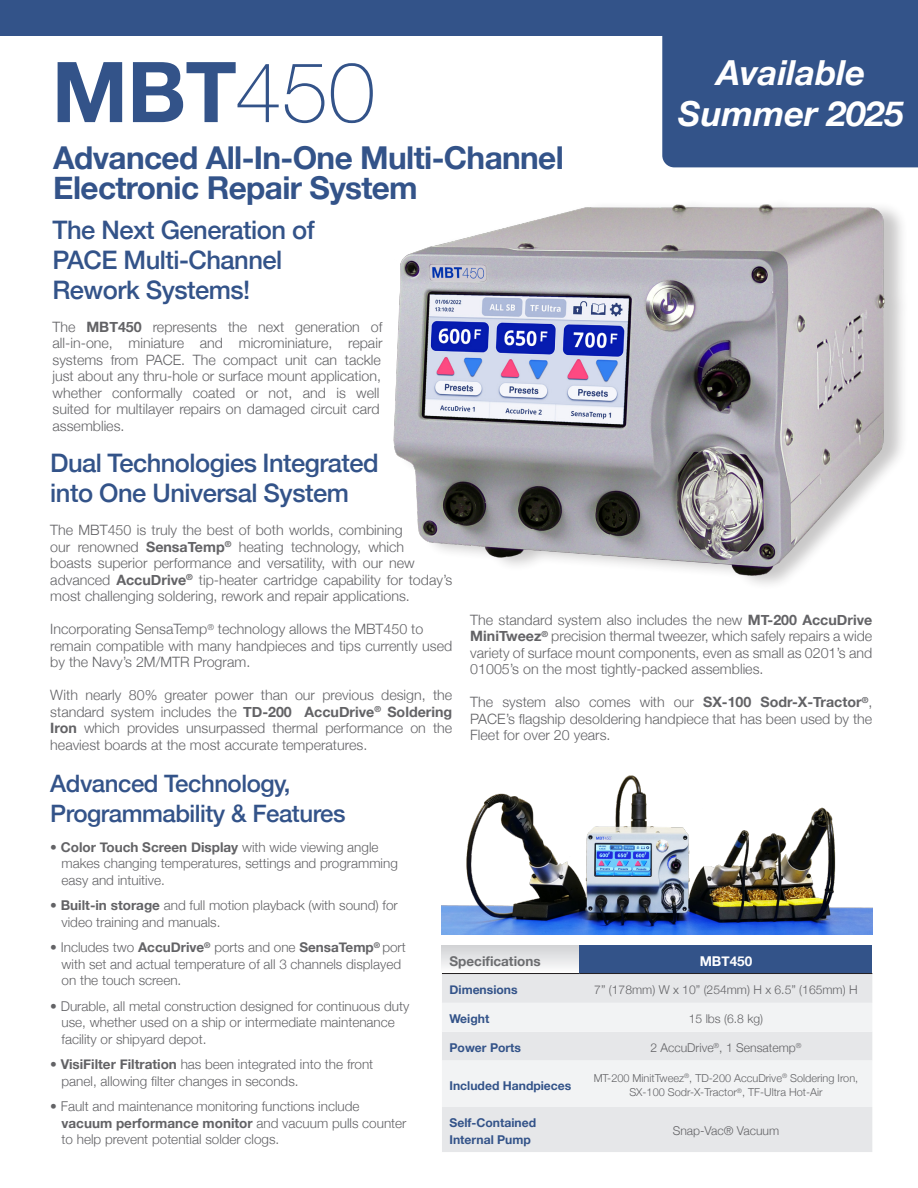
<style>
.page{position:relative;width:918px;height:1188px;background:#fff}
.page>*{position:absolute;margin:0;border:0;box-sizing:border-box;transform-origin:0 0}
.Body_Copy{font:700 84px "Helvetica Neue";color:#335389}
.t1{font:italic 700 34.5px "Helvetica Neue";color:#fff}
.t2{font:700 31.5px "Helvetica Neue";letter-spacing:-.02em;color:#335389}
.Body_Copy-2{font:500 25.5px/30px "Helvetica Neue";letter-spacing:-.02em;color:#335389}
.Body_Copy-3{font:500 24px/30px "Helvetica Neue";letter-spacing:-.02em;color:#335389}
.Body_Copy-4{font:300 14.25px/16.5px "Helvetica Neue";color:#636366}
.Body_Copy-5{font:300 13.5px/16.5px "Helvetica Neue";color:#636366}
.Body_Copy-6{font:700 13.5px "Helvetica Neue";color:#6c6d70}
.Body_Copy-7{font:700 13.5px "Helvetica Neue";color:#fff}
.Body_Copy-8{font:300 12.15px "Helvetica Neue";color:#636366}
.Body_Copy-9{font:700 12.15px/16.2px "Helvetica Neue";color:#335389}
.Body_Copy-10{font:300 10.95px/14.5px "Helvetica Neue";color:#636366;text-align:center}
.s1{font-weight:100}
.s2{font-weight:700}
</style>
<div class="page">
<div style="left:0;top:0;width:918px;height:36px;background:#335389"></div>
<div style="left:662px;top:36px;width:256px;height:131px;background:#335389"></div>
<img style="left:393px;top:204px;width:510px;height:380px">
<img style="left:442px;top:775px;width:430px;height:159px">
<svg style="left:442px;top:945px;width:138px;height:28px"></svg>
<div style="left:580px;top:945px;width:292px;height:29px;background:#335389"></div>
<div style="left:442px;top:974px;width:430px;height:178px;background:#e6e7e9"></div>
<svg style="left:442px;top:1003px;width:430px;height:104px;fill:#f2f3f4"></svg>
<hr style="left:442px;top:973px;width:138px;height:1px;background:#231f20">
<hr style="left:580px;top:973px;width:292px;height:1px;background:#231f20">
<p class="Body_Copy" style="left:52px;top:26px;width:325px">MBT<span class="s1">450</span></p>
<p class="t2" style="left:53px;top:133px;width:512px">Advanced All-In-One Multi-Channel</p>
<p class="t2" style="left:53px;top:163px;width:366px">Electronic Repair System</p>
<p class="Body_Copy-2" style="left:52px;top:212px;width:264px">The Next Generation of</p>
<p class="Body_Copy-2" style="left:52px;top:242px;width:231px">PACE Multi-Channel</p>
<p class="Body_Copy-2" style="left:52px;top:272px;width:199px">Rework Systems!</p>
<p class="Body_Copy-4" style="left:52px;top:317px;width:332px">The <span class="s2">MBT450</span> represents the next generation of all-in-one, miniature and microminiature, repair systems from PACE. The compact unit can tackle just about any thru-hole or surface mount application, whether conformally coated or not, and is well suited for multilayer repairs on damaged circuit card assemblies.</p>
<p class="t1" style="left:717px;top:45px;width:150px">Available</p>
<p class="t1" style="left:678px;top:87px;width:227px">Summer 2025</p>
<p class="Body_Copy-2" style="left:50px;top:446px;width:330px">Dual Technologies Integrated into One Universal System</p>
<p class="Body_Copy-4" style="left:50px;top:521px;width:404px">The MBT450 is truly the best of both worlds, combining<br>our renowned <span class="s2">SensaTemp</span><sup>®</sup> heating technology, which<br>boasts superior performance and versatility, with our new advanced <span class="s2">AccuDrive</span><sup>®</sup> tip-heater cartridge capability for today’s most challenging soldering, rework and repair applications.</p>
<p class="Body_Copy-4" style="left:50px;top:620px;width:375px">Incorporating SensaTemp<sup>®</sup> technology allows the MBT450 to</p>
<p class="Body_Copy-4" style="left:50px;top:636px;width:404px">remain compatible with many handpieces and tips currently used by the Navy’s 2M/MTR Program.</p>
<p class="Body_Copy-4" style="left:50px;top:686px;width:404px;text-align:justify">With nearly 80% greater power than our previous design, the standard system includes the <span class="s2">TD-200 AccuDrive</span><sup>®</sup> <span class="s2">Soldering Iron</span> which provides unsurpassed thermal performance on the heaviest boards at the most accurate temperatures.</p>
<p class="Body_Copy-4" style="left:470px;top:610px;width:404px;text-align:justify">The standard system also includes the new <span class="s2">MT-200 AccuDrive MiniTweez</span><sup>®</sup> precision thermal tweezer, which safely repairs a wide variety of surface mount components, even as small as 0201’s and 01005’s on the most tightly-packed assemblies.</p>
<p class="Body_Copy-4" style="left:470px;top:693px;width:404px;text-align:justify">The system also comes with our <span class="s2">SX-100 Sodr-X-Tractor</span><sup>®</sup>, PACE’s flagship desoldering handpiece that has been used by the Fleet for over 20 years.</p>
<p class="Body_Copy-3" style="left:50px;top:766px;width:297px">Advanced Technology,<br>Programmability &amp; Features</p>
<p class="Body_Copy-5" style="left:62px;top:838px;width:338px;text-indent:-11px">• <span class="s2">Color Touch Screen Display</span> with wide viewing angle makes changing temperatures, settings and programming easy and intuitive.</p>
<p class="Body_Copy-5" style="left:62px;top:896px;width:338px;text-indent:-11px">• <span class="s2">Built-in storage</span> and full motion playback (with sound) for video training and manuals.</p>
<p class="Body_Copy-5" style="left:62px;top:938px;width:346px;text-indent:-11px">• Includes two <span class="s2">AccuDrive</span><sup>®</sup> ports and one <span class="s2">SensaTemp</span><sup>®</sup> port with set and actual temperature of all 3 channels displayed on the touch screen.</p>
<p class="Body_Copy-5" style="left:62px;top:997px;width:349px;text-indent:-11px">• Durable, all metal construction designed for continuous duty use, whether used on a ship or intermediate maintenance facility or shipyard depot.</p>
<p class="Body_Copy-5" style="left:62px;top:1055px;width:313px;text-indent:-11px">• <span class="s2">VisiFilter Filtration</span> has been integrated into the front panel, allowing filter changes in seconds.</p>
<p class="Body_Copy-5" style="left:62px;top:1097px;width:346px;text-indent:-11px">• Fault and maintenance monitoring functions include <span class="s2">vacuum performance monitor</span> and vacuum pulls counter to help prevent potential solder clogs.</p>
<p class="Body_Copy-6" style="left:450px;top:951px;width:93px">Specifications</p>
<p class="Body_Copy-7" style="left:700px;top:951px;width:54px">MBT450</p>
<p class="Body_Copy-9" style="left:450px;top:982px;width:70px">Dimensions</p>
<p class="Body_Copy-8" style="left:594px;top:980px;width:265px">7” (178mm) W x 10” (254mm) H x 6.5” (165mm) H</p>
<p class="Body_Copy-9" style="left:450px;top:1011px;width:41px">Weight</p>
<p class="Body_Copy-8" style="left:689px;top:1009px;width:76px">15 lbs (6.8 kg)</p>
<p class="Body_Copy-9" style="left:450px;top:1040px;width:73px">Power Ports</p>
<p class="Body_Copy-8" style="left:650px;top:1038px;width:153px">2 AccuDrive<sup>®</sup>, 1 Sensatemp<sup>®</sup></p>
<p class="Body_Copy-9" style="left:450px;top:1078px;width:123px">Included Handpieces</p>
<p class="Body_Copy-10" style="left:594px;top:1070px;width:266px">MT-200 MinitTweez<sup>®</sup>, TD-200 AccuDrive<sup>®</sup> Soldering Iron,<br>SX-100 Sodr-X-Tractor<sup>®</sup>, TF-Ultra Hot-Air</p>
<p class="Body_Copy-9" style="left:450px;top:1115px;width:88px">Self-Contained<br>Internal Pump</p>
<p class="Body_Copy-8" style="left:673px;top:1121px;width:108px">Snap-Vac® Vacuum</p>
</div>
